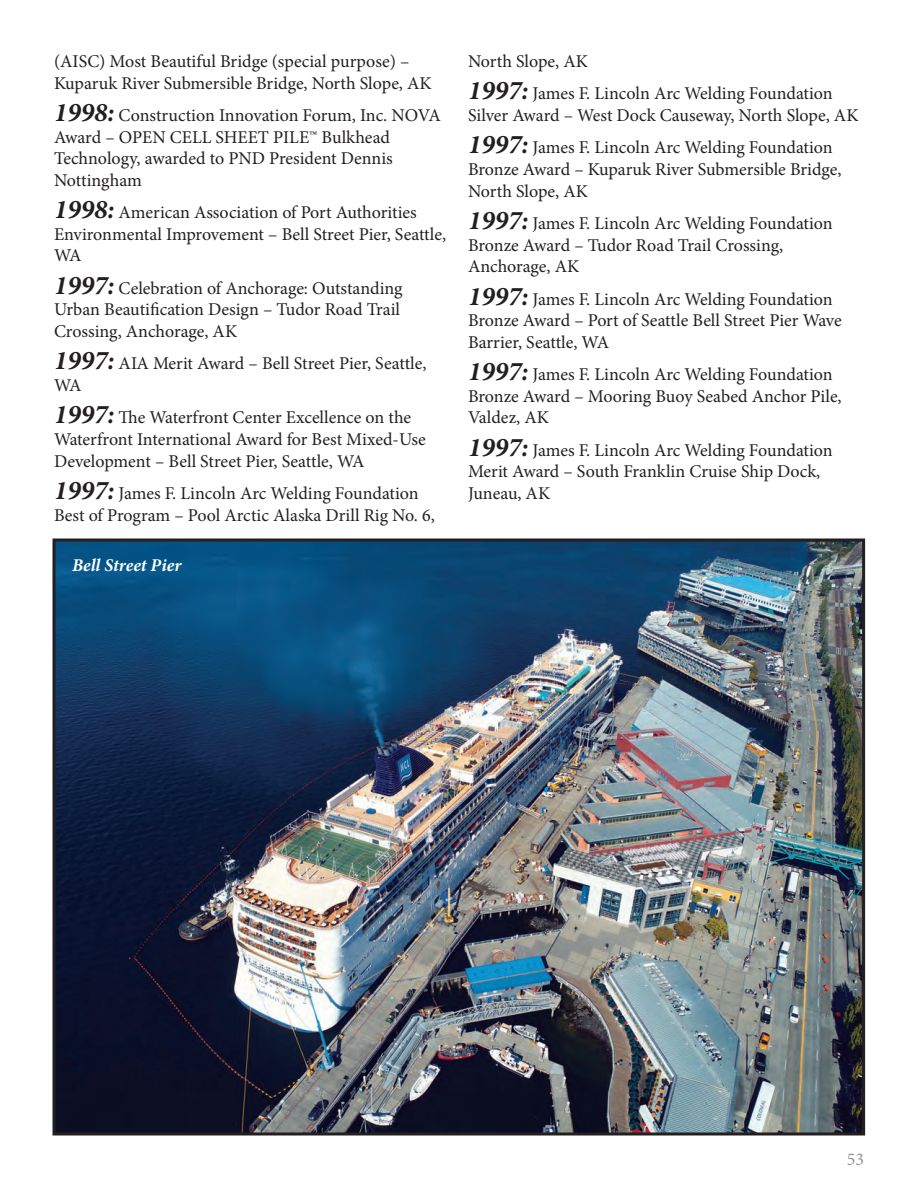
<style>
.page{position:relative;width:918px;height:1188px;background:#fff}
.page>*{position:absolute;margin:0;border:0;box-sizing:border-box;transform-origin:0 0}
.t1{font:18px/21.6px "Minion Pro";letter-spacing:-.005em;color:#231f20}
.t2{font:italic 700 18px "Minion Pro";color:#fff}
.t3{font:18px "Minion Pro";color:#939598}
.s1{font-weight:700;font-style:italic;font-size:27px}
</style>
<div class="page">
<img style="left:56px;top:542px;width:805px;height:590px">
<div style="left:52px;top:538px;width:813px;height:598px;border:3px solid #231f20"></div>
<p class="t1" style="left:54px;top:51px;width:379px">(AISC) Most Beautiful Bridge (special purpose) –<br>Kuparuk River Submersible Bridge, North Slope, AK</p>
<p class="t1" style="left:54px;top:105px;width:388px"><span class="s1">1998:</span> Construction Innovation Forum, Inc. NOVA Award – OPEN CELL SHEET PILE™ Bulkhead Technology, awarded to PND President Dennis Nottingham</p>
<p class="t1" style="left:54px;top:202px;width:394px"><span class="s1">1998:</span> American Association of Port Authorities<br>Environmental Improvement – Bell Street Pier, Seattle,<br>WA</p>
<p class="t1" style="left:54px;top:277px;width:350px"><span class="s1">1997:</span> Celebration of Anchorage: Outstanding<br>Urban Beautification Design – Tudor Road Trail<br>Crossing, Anchorage, AK</p>
<p class="t1" style="left:54px;top:353px;width:374px"><span class="s1">1997:</span> AIA Merit Award – Bell Street Pier, Seattle,<br>WA</p>
<p class="t1" style="left:54px;top:407px;width:373px"><span class="s1">1997:</span> The Waterfront Center Excellence on the<br>Waterfront International Award for Best Mixed-Use<br>Development – Bell Street Pier, Seattle, WA</p>
<p class="t1" style="left:54px;top:483px;width:382px"><span class="s1">1997:</span> James F. Lincoln Arc Welding Foundation<br>Best of Program – Pool Arctic Alaska Drill Rig No. 6,</p>
<p class="t2" style="left:72px;top:553px;width:111px">Bell Street Pier</p>
<p class="t1" style="left:468px;top:51px;width:121px">North Slope, AK</p>
<p class="t1" style="left:468px;top:83px;width:392px"><span class="s1">1997:</span> James F. Lincoln Arc Welding Foundation<br>Silver Award – West Dock Causeway, North Slope, AK</p>
<p class="t1" style="left:468px;top:137px;width:375px"><span class="s1">1997:</span> James F. Lincoln Arc Welding Foundation<br>Bronze Award – Kuparuk River Submersible Bridge,<br>North Slope, AK</p>
<p class="t1" style="left:468px;top:213px;width:366px"><span class="s1">1997:</span> James F. Lincoln Arc Welding Foundation<br>Bronze Award – Tudor Road Trail Crossing,<br>Anchorage, AK</p>
<p class="t1" style="left:468px;top:288px;width:375px"><span class="s1">1997:</span> James F. Lincoln Arc Welding Foundation<br>Bronze Award – Port of Seattle Bell Street Pier Wave<br>Barrier, Seattle, WA</p>
<p class="t1" style="left:468px;top:364px;width:375px"><span class="s1">1997:</span> James F. Lincoln Arc Welding Foundation<br>Bronze Award – Mooring Buoy Seabed Anchor Pile,<br>Valdez, AK</p>
<p class="t1" style="left:468px;top:439px;width:366px"><span class="s1">1997:</span> James F. Lincoln Arc Welding Foundation<br>Merit Award – South Franklin Cruise Ship Dock,<br>Juneau, AK</p>
<p class="t3" style="left:847px;top:1147px;width:19px">53</p>
</div>
